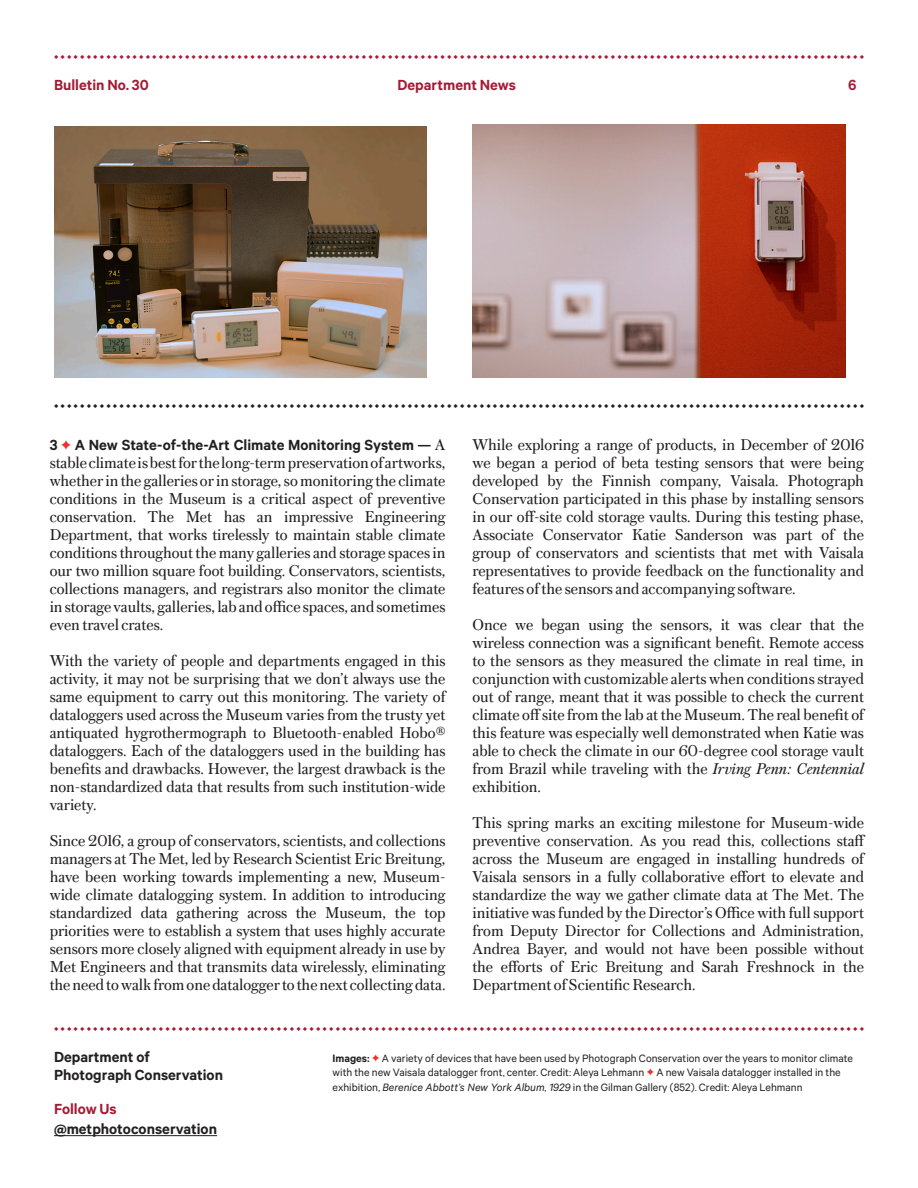
<style>
.page{position:relative;width:918px;height:1188px;background:#fff}
.page>*{position:absolute;margin:0;border:0;box-sizing:border-box;transform-origin:0 0}
.Body__Serif_Justify{font:16.5px/18px "The Met Serif Office";color:#231f20;text-align:justify}
.Caption__Sans_Regula{font:700 16.5px/18px "The Met Sans Office";color:#231f20}
.Header__Sans_Bold_11{font:700 16.5px "The Met Sans Office";color:#a31c36}
.Caption__Sans_Regula-2{font:12px/14.4px "The Met Sans Office";color:#231f20}
.t1{font:700 6px "GT Alpina Betav 6";color:#a31c36}
.s1{font-family:"The Met Sans Office";font-weight:700}
.s2{font-family:"GT Alpina Betav 6";font-weight:700;font-size:12px;color:#ee2f2c}
.s3{font-style:italic}
.s4{color:#a31c36}
.s5{font-weight:700}
.s6{font-family:"GT Alpina Betav 6";font-weight:700;font-size:9px;color:#ee2f2c}
</style>
<div class="page">
<hr style="left:54px;top:1135px;width:163px;height:1px;background:#231f20">
<img style="left:54px;top:126px;width:373px;height:252px">
<img style="left:472px;top:125px;width:374px;height:253px">
<p class="t1" style="left:54px;top:53px;width:812px">⬥ ⬥ ⬥ ⬥ ⬥ ⬥ ⬥ ⬥ ⬥ ⬥ ⬥ ⬥ ⬥ ⬥ ⬥ ⬥ ⬥ ⬥ ⬥ ⬥ ⬥ ⬥ ⬥ ⬥ ⬥ ⬥ ⬥ ⬥ ⬥ ⬥ ⬥ ⬥ ⬥ ⬥ ⬥ ⬥ ⬥ ⬥ ⬥ ⬥ ⬥ ⬥ ⬥ ⬥ ⬥ ⬥ ⬥ ⬥ ⬥ ⬥ ⬥ ⬥ ⬥ ⬥ ⬥ ⬥ ⬥ ⬥ ⬥ ⬥ ⬥ ⬥ ⬥ ⬥ ⬥ ⬥ ⬥ ⬥ ⬥ ⬥ ⬥ ⬥ ⬥ ⬥ ⬥ ⬥ ⬥ ⬥ ⬥ ⬥ ⬥ ⬥ ⬥ ⬥ ⬥ ⬥ ⬥ ⬥ ⬥ ⬥ ⬥ ⬥ ⬥ ⬥ ⬥ ⬥ ⬥ ⬥ ⬥ ⬥ ⬥ ⬥ ⬥ ⬥ ⬥ ⬥ ⬥ ⬥ ⬥ ⬥ ⬥ ⬥ ⬥ ⬥ ⬥ ⬥ ⬥ ⬥ ⬥ ⬥ ⬥ ⬥ ⬥ ⬥</p>
<p class="Header__Sans_Bold_11" style="left:54px;top:75px;width:96px">Bulletin No. 30</p>
<p class="Header__Sans_Bold_11" style="left:397px;top:75px;width:120px">Department News</p>
<p class="Header__Sans_Bold_11" style="left:848px;top:75px;width:10px">6</p>
<p class="Body__Serif_Justify" style="left:50px;top:435px;width:397px"><span class="s1">3</span> <span class="s2">✦</span> <span class="s1">A New State-of-the-Art Climate Monitoring System —</span> A stable climate is best for the long-term preservation of artworks, whether in the galleries or in storage, so monitoring the climate conditions in the Museum is a critical aspect of preventive conservation. The Met has an impressive Engineering Department, that works tirelessly to maintain stable climate conditions throughout the many galleries and storage spaces in our two million square foot building. Conservators, scientists, collections managers, and registrars also monitor the climate in storage vaults, galleries, lab and office spaces, and sometimes even travel crates.</p>
<p class="Body__Serif_Justify" style="left:50px;top:651px;width:397px">With the variety of people and departments engaged in this activity, it may not be surprising that we don’t always use the same equipment to carry out this monitoring. The variety of dataloggers used across the Museum varies from the trusty yet antiquated hygrothermograph to Bluetooth-enabled Hobo® dataloggers. Each of the dataloggers used in the building has benefits and drawbacks. However, the largest drawback is the non-standardized data that results from such institution-wide variety.</p>
<p class="Body__Serif_Justify" style="left:50px;top:831px;width:397px">Since 2016, a group of conservators, scientists, and collections managers at The Met, led by Research Scientist Eric Breitung, have been working towards implementing a new, Museum&shy;wide climate datalogging system. In addition to introducing standardized data gathering across the Museum, the top priorities were to establish a system that uses highly accurate sensors more closely aligned with equipment already in use by Met Engineers and that transmits data wirelessly, eliminating the need to walk from one datalogger to the next collecting data.</p>
<p class="Body__Serif_Justify" style="left:472px;top:435px;width:393px">While exploring a range of products, in December of 2016 we began a period of beta testing sensors that were being developed by the Finnish company, Vaisala. Photograph Conservation participated in this phase by installing sensors in our off-site cold storage vaults. During this testing phase, Associate Conservator Katie Sanderson was part of the group of conservators and scientists that met with Vaisala representatives to provide feedback on the functionality and features of the sensors and accompanying software.</p>
<p class="Body__Serif_Justify" style="left:472px;top:615px;width:393px">Once we began using the sensors, it was clear that the wireless connection was a significant benefit. Remote access to the sensors as they measured the climate in real time, in conjunction with customizable alerts when conditions strayed out of range, meant that it was possible to check the current climate off site from the lab at the Museum. The real benefit of this feature was especially well demonstrated when Katie was able to check the climate in our 60-degree cool storage vault from Brazil while traveling with the <span class="s3">Irving Penn: Centennial </span>exhibition.</p>
<p class="Body__Serif_Justify" style="left:472px;top:813px;width:394px">This spring marks an exciting milestone for Museum-wide preventive conservation. As you read this, collections staff across the Museum are engaged in installing hundreds of Vaisala sensors in a fully collaborative effort to elevate and standardize the way we gather climate data at The Met. The initiative was funded by the Director’s Office with full support from Deputy Director for Collections and Administration, Andrea Bayer, and would not have been possible without the efforts of Eric Breitung and Sarah Freshnock in the Department of Scientific Research.</p>
<p class="t1" style="left:54px;top:1025px;width:812px">⬥ ⬥ ⬥ ⬥ ⬥ ⬥ ⬥ ⬥ ⬥ ⬥ ⬥ ⬥ ⬥ ⬥ ⬥ ⬥ ⬥ ⬥ ⬥ ⬥ ⬥ ⬥ ⬥ ⬥ ⬥ ⬥ ⬥ ⬥ ⬥ ⬥ ⬥ ⬥ ⬥ ⬥ ⬥ ⬥ ⬥ ⬥ ⬥ ⬥ ⬥ ⬥ ⬥ ⬥ ⬥ ⬥ ⬥ ⬥ ⬥ ⬥ ⬥ ⬥ ⬥ ⬥ ⬥ ⬥ ⬥ ⬥ ⬥ ⬥ ⬥ ⬥ ⬥ ⬥ ⬥ ⬥ ⬥ ⬥ ⬥ ⬥ ⬥ ⬥ ⬥ ⬥ ⬥ ⬥ ⬥ ⬥ ⬥ ⬥ ⬥ ⬥ ⬥ ⬥ ⬥ ⬥ ⬥ ⬥ ⬥ ⬥ ⬥ ⬥ ⬥ ⬥ ⬥ ⬥ ⬥ ⬥ ⬥ ⬥ ⬥ ⬥ ⬥ ⬥ ⬥ ⬥ ⬥ ⬥ ⬥ ⬥ ⬥ ⬥ ⬥ ⬥ ⬥ ⬥ ⬥ ⬥ ⬥ ⬥ ⬥ ⬥ ⬥ ⬥</p>
<p class="Caption__Sans_Regula" style="left:54px;top:1047px;width:171px">Department of<br>Photograph Conservation</p>
<p class="Caption__Sans_Regula" style="left:54px;top:1099px;width:165px;line-height:19.8px"><span class="s4">Follow Us </span>@metphotoconservation</p>
<p class="Caption__Sans_Regula-2" style="left:333px;top:1051px;width:522px"><span class="s5">Images:</span> <span class="s6">✦</span> A variety of devices that have been used by Photograph Conservation over the years to monitor climate with the new Vaisala datalogger front, center. Credit: Aleya Lehmann <span class="s6">✦</span> A new Vaisala datalogger installed in the exhibition, <span class="s3">Berenice Abbott’s New York Album, 1929</span> in the Gilman Gallery (852). Credit: Aleya Lehmann</p>
</div>
